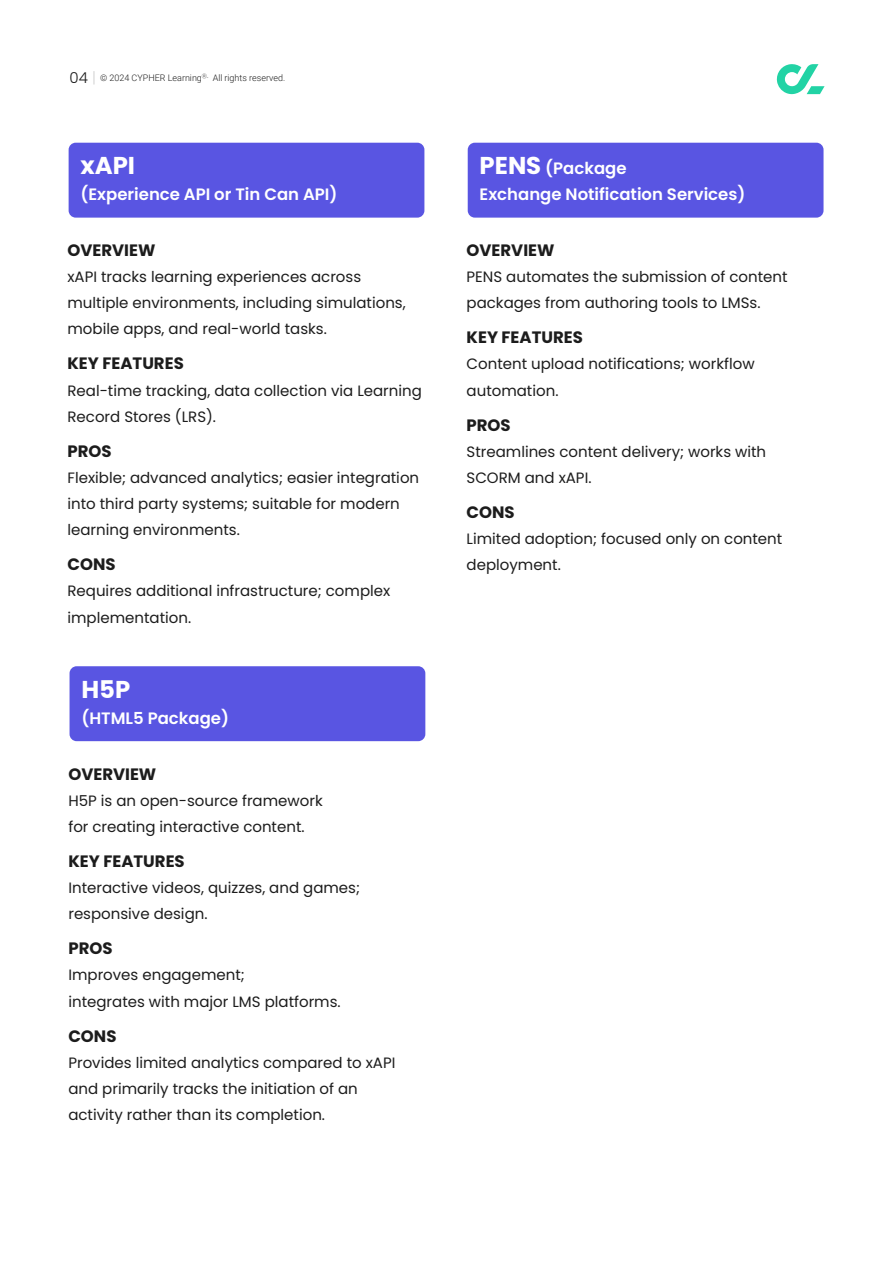
<style>
.page{position:relative;width:893px;height:1263px;background:#fff}
.page>*{position:absolute;margin:0;border:0;box-sizing:border-box;transform-origin:0 0}
.t1{font:700 24.3px "Poppins";color:#fff}
.t2{font:700 16.5px "Poppins";color:#1c1c1c}
.t3{font:600 16.5px/26.1px "Poppins";color:#fff}
.t4{font:15px/26.1px "Poppins";color:#1c1c1c}
.t5{font:300 9px "Roboto";color:#1c1c1c}
.s1{font-family:"Poppins";font-size:15px}
.s2{font-family:"Poppins";font-size:15px;color:rgb(28 28 28/.2)}
.s3{font-weight:700;font-size:24.3px}
</style>
<div class="page">
<svg style="left:777px;top:64px;width:48px;height:30px"></svg>
<div style="left:69px;top:143px;width:355px;height:75px;background:#5955e2;border-radius:7px"></div>
<div style="left:70px;top:666px;width:355px;height:75px;background:#5955e2;border-radius:7px"></div>
<div style="left:468px;top:143px;width:355px;height:75px;background:#5955e2;border-radius:7px"></div>
<p class="t5" style="left:70px;top:71px;width:217px"><span class="s1">04</span> <span class="s2">|</span> © 2024 CYPHER Learning<sup>Ⓡ.</sup> All rights reserved.</p>
<h1 class="t1" style="left:81px;top:152px;width:56px">xAPI</h1>
<p class="t3" style="left:81px;top:182px;width:258px">(Experience API or Tin Can API)</p>
<p class="t2" style="left:67px;top:241px;width:89px">OVERVIEW</p>
<p class="t4" style="left:67px;top:264px;width:340px">xAPI tracks learning experiences across multiple environments, including simulations, mobile apps, and real-world tasks.</p>
<p class="t2" style="left:67px;top:354px;width:118px">KEY FEATURES</p>
<p class="t4" style="left:67px;top:377px;width:356px">Real-time tracking, data collection via Learning<br>Record Stores (LRS).</p>
<p class="t2" style="left:67px;top:441px;width:46px">PROS</p>
<p class="t4" style="left:67px;top:465px;width:353px">Flexible; advanced analytics; easier integration into third party systems; suitable for modern learning environments.</p>
<p class="t2" style="left:67px;top:555px;width:50px">CONS</p>
<p class="t4" style="left:67px;top:578px;width:324px">Requires additional infrastructure; complex implementation.</p>
<h1 class="t1" style="left:81px;top:675px;width:50px">H5P</h1>
<p class="t3" style="left:81px;top:705px;width:149px">(HTML5 Package)</p>
<p class="t2" style="left:68px;top:764px;width:89px">OVERVIEW</p>
<p class="t4" style="left:68px;top:787px;width:256px">H5P is an open-source framework for creating interactive content.</p>
<p class="t2" style="left:68px;top:851px;width:118px">KEY FEATURES</p>
<p class="t4" style="left:68px;top:875px;width:293px">Interactive videos, quizzes, and games; responsive design.</p>
<p class="t2" style="left:68px;top:939px;width:46px">PROS</p>
<p class="t4" style="left:68px;top:962px;width:274px">Improves engagement;<br>integrates with major LMS platforms.</p>
<p class="t2" style="left:68px;top:1026px;width:50px">CONS</p>
<p class="t4" style="left:68px;top:1049px;width:329px">Provides limited analytics compared to xAPI and primarily tracks the initiation of an activity rather than its completion.</p>
<p class="t3" style="left:480px;top:155px;width:267px"><span class="s3">PENS</span> (Package<br>Exchange Notification Services)</p>
<p class="t2" style="left:467px;top:241px;width:89px">OVERVIEW</p>
<p class="t4" style="left:467px;top:264px;width:323px">PENS automates the submission of content packages from authoring tools to LMSs.</p>
<p class="t2" style="left:467px;top:328px;width:118px">KEY FEATURES</p>
<p class="t4" style="left:467px;top:351px;width:290px">Content upload notifications; workflow automation.</p>
<p class="t2" style="left:467px;top:415px;width:46px">PROS</p>
<p class="t4" style="left:467px;top:439px;width:301px">Streamlines content delivery; works with<br>SCORM and xAPI.</p>
<p class="t2" style="left:467px;top:503px;width:50px">CONS</p>
<p class="t4" style="left:467px;top:526px;width:317px">Limited adoption; focused only on content deployment.</p>
</div>
